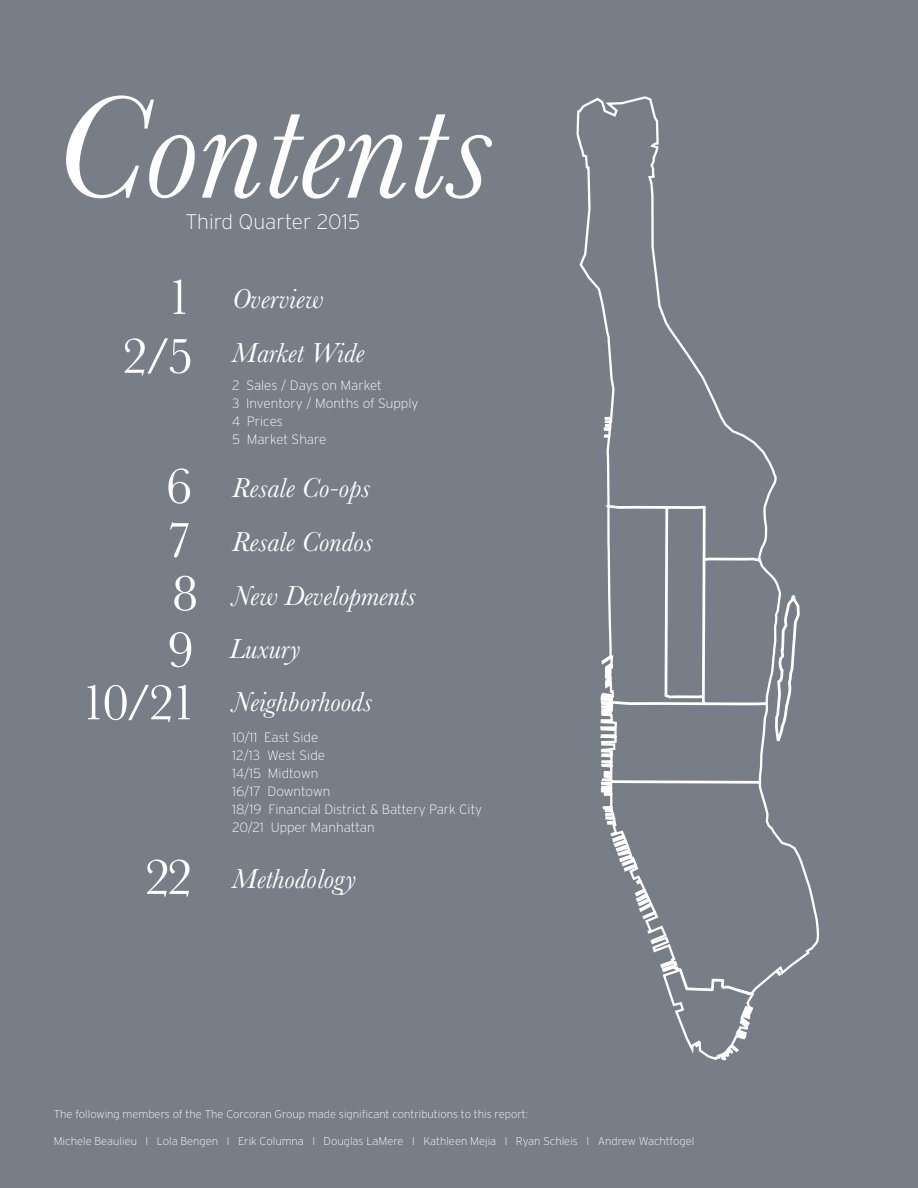
<style>
.page{position:relative;width:918px;height:1188px;background:#787e87}
.page>*{position:absolute;margin:0;border:0;box-sizing:border-box;transform-origin:0 0}
.t1{font:italic 150px "Baskerville";color:#fff}
.t2{font:italic 28.5px/53.6px "Baskerville";color:#fff}
.t3{font:200 21px "Interstate";color:#fff}
.t4{font:200 13.5px/18px "Interstate";color:#fff}
.t5{font:200 11.25px "Interstate";color:#fff}
.s1{font-style:normal;font-size:52.5px}
</style>
<div class="page">
<svg style="left:576px;top:96px;width:243px;height:965px"></svg>
<svg style="left:774px;top:572px;width:27px;height:180px"></svg>
<svg style="left:604px;top:503px;width:103px;height:221px"></svg>
<svg style="left:609px;top:556px;width:160px;height:442px"></svg>
<h1 class="t1" style="left:54px;top:48px;width:439px">Contents</h1>
<h3 class="t3" style="left:185px;top:210px;width:176px">Third Quarter 2015</h3>
<h2 class="t2" style="left:166px;top:272px;width:159px"><span class="s1">1</span> Overview</h2>
<h2 class="t2" style="left:122px;top:326px;width:244px"><span class="s1">2/5</span> Market Wide</h2>
<p class="t4" style="left:232px;top:377px;width:188px">2 Sales / Days on Market<br>3 Inventory / Months of Supply<br>4 Prices<br>5 Market Share</p>
<h2 class="t2" style="left:166px;top:461px;width:251px"><span class="s1">6</span> Resale Co-ops<br><span class="s1">7</span> Resale Condos<br><span class="s1">8</span> New Developments</h2>
<h2 class="t2" style="left:167px;top:622px;width:135px"><span class="s1">9</span> Luxury</h2>
<h2 class="t2" style="left:80px;top:675px;width:293px"><span class="s1">10/21</span> Neighborhoods</h2>
<p class="t4" style="left:232px;top:728px;width:251px">10/11 East Side<br>12/13 West Side<br>14/15 Midtown<br>16/17 Downtown<br>18/19 Financial District &amp; Battery Park City<br>20/21 Upper Manhattan</p>
<h2 class="t2" style="left:144px;top:852px;width:214px"><span class="s1">22</span> Methodology</h2>
<p class="t5" style="left:54px;top:1108px;width:476px">The following members of the The Corcoran Group made significant contributions to this report:</p>
<p class="t5" style="left:54px;top:1135px;width:642px">Michele Beaulieu I Lola Bengen I Erik Columna I Douglas LaMere I Kathleen Mejia I Ryan Schleis I Andrew Wachtfogel</p>
</div>
